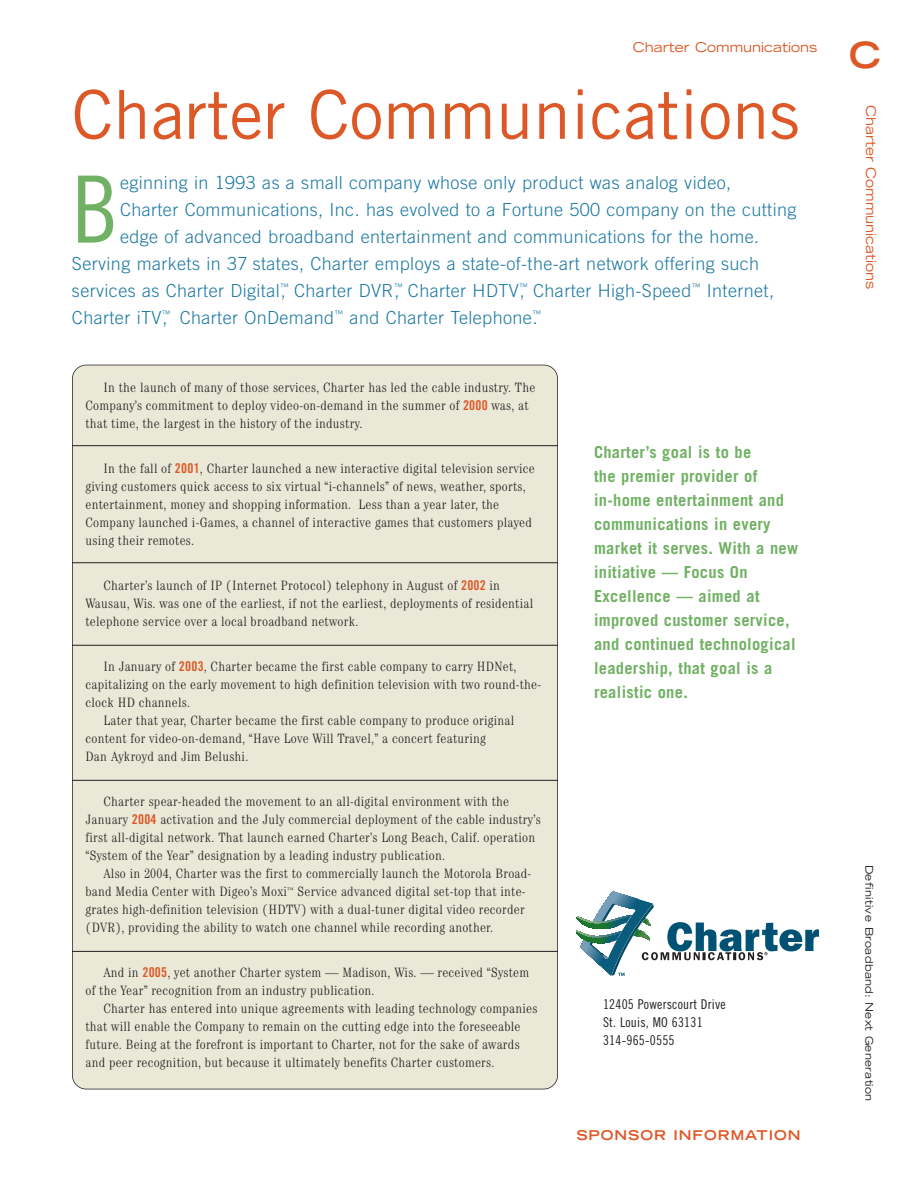
<style>
.page{position:relative;width:918px;height:1202px;background:#fff}
.page>*{position:absolute;margin:0;border:0;box-sizing:border-box;transform-origin:0 0}
.t1{font:92.7px "Trade Gothic Cond Eighteen";color:#71b164}
.t2{font:67.5px "Trade Gothic";color:#dd5827}
.t3{font:700 expanded 36px "Trade Gothic LH";color:#dd5827}
.t4{font:300 18px "Trade Gothic";letter-spacing:.02em;color:#1d79a1}
.t5{font:700 16.5px/24px "Trade Gothic";letter-spacing:.015em;color:#71b164}
.t6{font:300 condensed 13.5px/18px "Century";letter-spacing:.02em;color:#231f20}
.t7{font:13.5px/18px "Trade Gothic Cond Eighteen";letter-spacing:.02em;color:#231f20}
.t8{font:expanded 13.5px "Trade Gothic LH";color:#dd5827}
.t9{font:700 expanded 13.5px "Trade Gothic LH";letter-spacing:.07em;color:#dd5827}
.t10{font:expanded 10.5px "Trade Gothic LH";letter-spacing:.03em;color:#231f20}
.s1{font-family:"Trade Gothic Bold Cond Twenty";font-weight:400;font-stretch:normal;color:#dd5827}
</style>
<div class="page">
<div style="left:72px;top:365px;width:486px;height:724px;background:#eae8d7;border-radius:14px"></div>
<svg style="left:576px;top:891px;width:243px;height:85px"></svg>
<hr style="left:72px;top:445px;width:486px;height:1px;background:#231f20">
<hr style="left:72px;top:562px;width:486px;height:1px;background:#231f20">
<hr style="left:72px;top:645px;width:486px;height:1px;background:#231f20">
<hr style="left:72px;top:780px;width:486px;height:1px;background:#231f20">
<hr style="left:72px;top:951px;width:486px;height:1px;background:#231f20">
<p class="t8" style="left:633px;top:42px;width:186px">Charter Communications</p>
<h2 class="t2" style="left:72px;top:90px;width:729px">Charter Communications</h2>
<h1 class="t1" style="left:72px;top:176px;width:48px">B</h1>
<h3 class="t4" style="left:120px;top:175px;width:613px">eginning in 1993 as a small company whose only product was analog video,</h3>
<h3 class="t4" style="left:120px;top:202px;width:678px">Charter Communications, Inc. has evolved to a Fortune 500 company on the cutting</h3>
<h3 class="t4" style="left:120px;top:229px;width:641px">edge of advanced broadband entertainment and communications for the home.</h3>
<h3 class="t4" style="left:72px;top:256px;width:689px">Serving markets in 37 states, Charter employs a state-of-the-art network offering such</h3>
<h3 class="t4" style="left:72px;top:283px;width:704px">services as Charter Digital<sup>™</sup>, Charter DVR<sup>™</sup>, Charter HDTV<sup>™</sup>, Charter High-Speed<sup>™</sup> Internet,</h3>
<h3 class="t4" style="left:72px;top:310px;width:471px">Charter iTV<sup>™</sup>, Charter OnDemand<sup>™</sup> and Charter Telephone<sup>™</sup>.</h3>
<p class="t6" style="left:86px;top:379px;width:451px;text-indent:18px">In the launch of many of those services, Charter has led the cable industry. The<br>Company’s commitment to deploy video-on-demand in the summer of <span class="s1">2000</span> was, at that time, the largest in the history of the industry.</p>
<p class="t6" style="left:85px;top:460px;width:451px;text-indent:18px">In the fall of <span class="s1">2001</span>, Charter launched a new interactive digital television service giving customers quick access to six virtual “i-channels” of news, weather, sports, entertainment, money and shopping information. Less than a year later, the Company launched i-Games, a channel of interactive games that customers played using their remotes.</p>
<p class="t6" style="left:86px;top:577px;width:449px;text-indent:18px">Charter’s launch of IP (Internet Protocol) telephony in August of <span class="s1">2002</span> in<br>Wausau, Wis. was one of the earliest, if not the earliest, deployments of residential telephone service over a local broadband network.</p>
<p class="t6" style="left:104px;top:658px;width:415px">In January of <span class="s1">2003</span>, Charter became the first cable company to carry HDNet,</p>
<p class="t6" style="left:86px;top:676px;width:457px">capitalizing on the early movement to high definition television with two round-the-</p>
<p class="t6" style="left:86px;top:694px;width:106px">clock HD channels.</p>
<p class="t6" style="left:104px;top:712px;width:412px">Later that year, Charter became the first cable company to produce original</p>
<p class="t6" style="left:86px;top:730px;width:402px">content for video-on-demand, “Have Love Will Travel,” a concert featuring</p>
<p class="t6" style="left:86px;top:748px;width:164px">Dan Aykroyd and Jim Belushi.</p>
<p class="t6" style="left:85px;top:793px;width:457px;text-indent:18px">Charter spear-headed the movement to an all-digital environment with the January <span class="s1">2004</span> activation and the July commercial deployment of the cable industry’s first all-digital network. That launch earned Charter’s Long Beach, Calif. operation “System of the Year” designation by a leading industry publication.</p>
<p class="t6" style="left:85px;top:865px;width:447px;text-indent:18px">Also in 2004, Charter was the first to commercially launch the Motorola Broad&shy;band Media Center with Digeo’s Moxi<sup>™</sup> Service advanced digital set-top that inte&shy;grates high-definition television (HDTV) with a dual-tuner digital video recorder (DVR), providing the ability to watch one channel while recording another.</p>
<p class="t6" style="left:85px;top:964px;width:445px;text-indent:18px">And in <span class="s1">2005</span>, yet another Charter system — Madison, Wis. — received “System of the Year” recognition from an industry publication.</p>
<p class="t6" style="left:86px;top:1000px;width:453px;text-indent:18px">Charter has entered into unique agreements with leading technology companies that will enable the Company to remain on the cutting edge into the foreseeable future. Being at the forefront is important to Charter, not for the sake of awards and peer recognition, but because it ultimately benefits Charter customers.</p>
<p class="t7" style="left:603px;top:996px;width:124px">12405 Powerscourt Drive<br>St. Louis, MO 63131<br>314-965-0555</p>
<p class="t5" style="left:594px;top:441px;width:206px">Charter’s goal is to be<br>the premier provider of in-home entertainment and communications in every market it serves. With a new initiative — Focus On<br>Excellence — aimed at improved customer service, and continued technological leadership, that goal is a realistic one.</p>
<p class="t9" style="left:576px;top:1129px;width:226px">SPONSOR INFORMATION</p>
<h3 class="t3" style="left:849px;top:42px;width:34px">C</h3>
<p class="t8" style="left:876px;top:105px;width:186px;rotate:90deg">Charter Communications</p>
<p class="t10" style="left:873px;top:864px;width:238px;rotate:90deg">Definitive Broadband: Next Generation</p>
</div>
